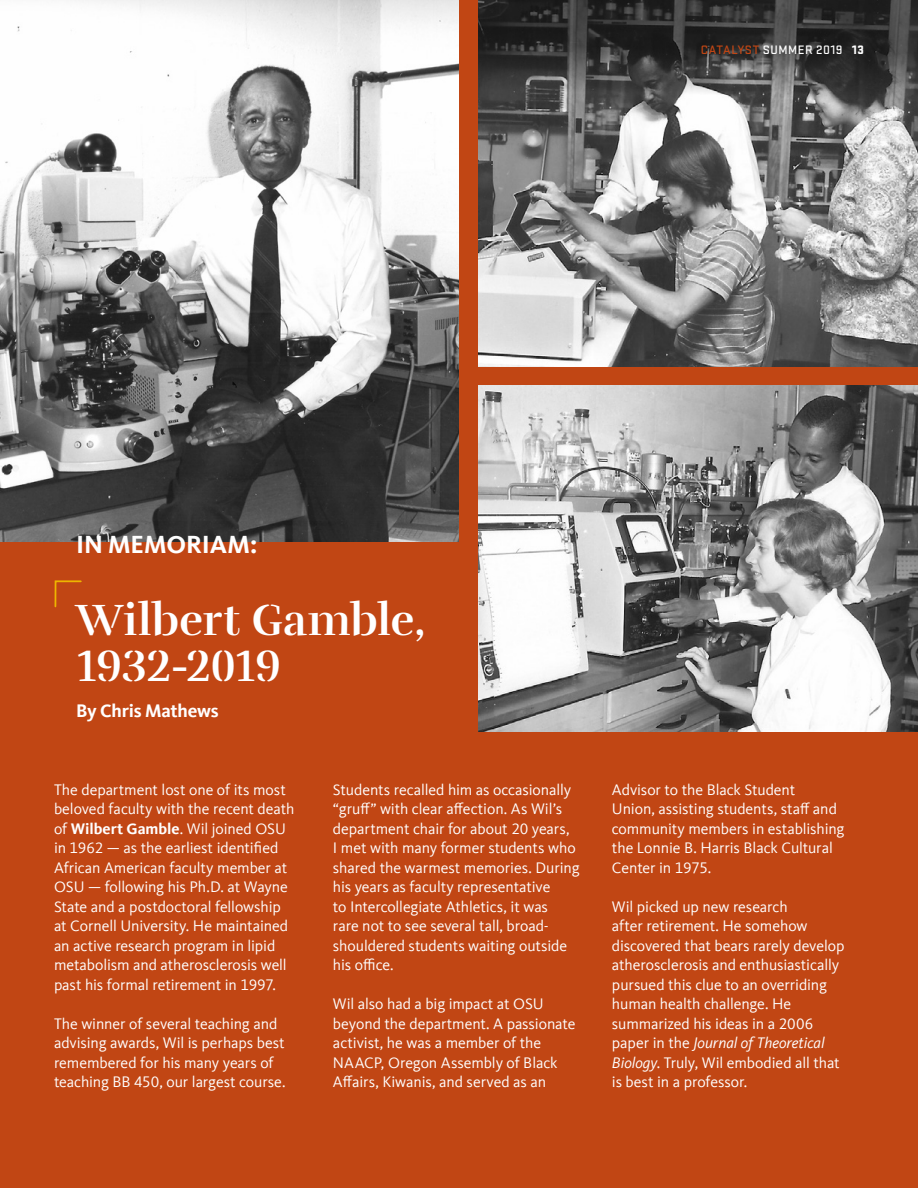
<style>
.page{position:relative;width:918px;height:1188px;background:#c14614}
.page>*{position:absolute;margin:0;border:0;box-sizing:border-box;transform-origin:0 0}
.t1{font:45px/46.3px "Rufina Stencil Bold";letter-spacing:-.015em;color:#fff}
.t2{font:700 25.5px "Kievit Offc";letter-spacing:-.005em;color:#fff}
.t3{font:700 18.75px "Kievit Offc";letter-spacing:-.015em;color:#fff}
.t4{font:15.75px/19.5px "Kievit Offc";letter-spacing:-.005em;color:#fff}
.t5{font:500 12.75px "Stratum 2";letter-spacing:.04em;color:#fff}
.s1{color:#c14614}
.s2{font-weight:900}
.s3{font-weight:700}
.s4{font-style:italic}
</style>
<div class="page">
<img style="left:478px;top:386px;width:440px;height:346px">
<img style="left:0;top:0;width:459px;height:541px">
<img style="left:478px;top:166px;width:440px;height:200px">
<svg style="left:54px;top:580px;width:28px;height:28px"></svg>
<svg style="left:478px;top:0;width:440px;height:166px"></svg>
<p class="t5" style="left:701px;top:41px;width:165px"><span class="s1">CATALYST</span> SUMMER 2019 <span class="s2">13</span></p>
<h2 class="t2" style="left:76px;top:529px;width:183px">IN MEMORIAM:</h2>
<h1 class="t1" style="left:76px;top:597px;width:351px">Wilbert Gamble,<br>1932-2019</h1>
<p class="t3" style="left:76px;top:700px;width:144px">By Chris Mathews</p>
<p class="t4" style="left:54px;top:780px;width:242px">The department lost one of its most beloved faculty with the recent death of <span class="s3">Wilbert Gamble</span>. Wil joined OSU in 1962 — as the earliest identified African American faculty member at OSU — following his Ph.D. at Wayne State and a postdoctoral fellowship at Cornell University. He maintained an active research program in lipid metabolism and atherosclerosis well past his formal retirement in 1997.</p>
<p class="t4" style="left:54px;top:1014px;width:233px">The winner of several teaching and advising awards, Wil is perhaps best remembered for his many years of teaching BB 450, our largest course.</p>
<p class="t4" style="left:333px;top:780px;width:248px">Students recalled him as occasionally “gruff” with clear affection. As Wil’s department chair for about 20 years,<br>I met with many former students who shared the warmest memories. During his years as faculty representative<br>to Intercollegiate Athletics, it was<br>rare not to see several tall, broad&shy;shouldered students waiting outside his office.</p>
<p class="t4" style="left:333px;top:995px;width:244px">Wil also had a big impact at OSU beyond the department. A passionate activist, he was a member of the<br>NAACP, Oregon Assembly of Black<br>Affairs, Kiwanis, and served as an</p>
<p class="t4" style="left:612px;top:780px;width:234px">Advisor to the Black Student<br>Union, assisting students, staff and community members in establishing the Lonnie B. Harris Black Cultural<br>Center in 1975.</p>
<p class="t4" style="left:612px;top:897px;width:234px">Wil picked up new research<br>after retirement. He somehow discovered that bears rarely develop atherosclerosis and enthusiastically pursued this clue to an overriding human health challenge. He summarized his ideas in a 2006 paper in the <span class="s4">Journal of Theoretical<br>Biology</span>. Truly, Wil embodied all that is best in a professor.</p>
</div>
